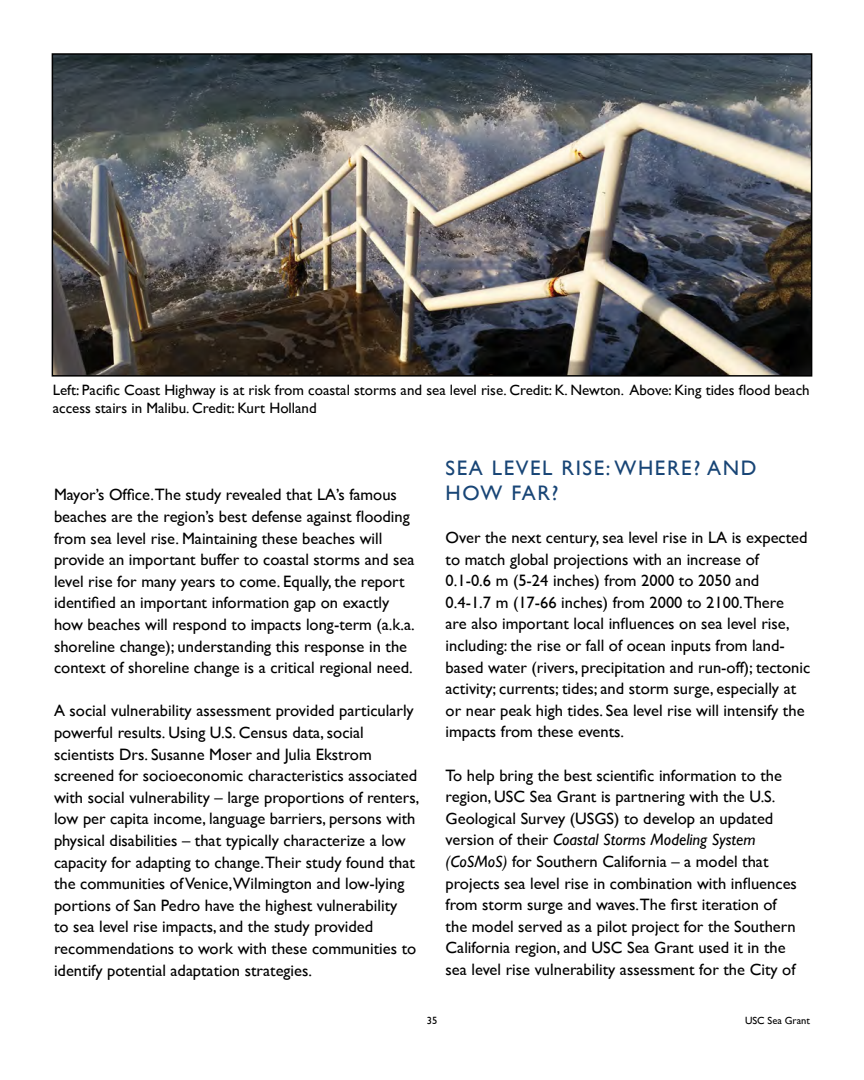
<style>
.page{position:relative;width:864px;height:1080px;background:#fff}
.page>*{position:absolute;margin:0;border:0;box-sizing:border-box;transform-origin:0 0}
.t1{font:21px/25.2px "Gill Sans";letter-spacing:.075em;color:#184576}
.t2{font:16.5px/21.6px "Gill Sans";color:#000}
.t3{font:15px/18px "Gill Sans";color:#000}
.t4{font:10.5px "Gill Sans";color:#000}
.s1{font-style:italic}
</style>
<div class="page">
<img style="left:55px;top:56px;width:754px;height:318px">
<div style="left:52px;top:53px;width:760px;height:324px;border:2px solid #000"></div>
<p class="t3" style="left:53px;top:381px;width:759px">Left: Pacific Coast Highway is at risk from coastal storms and sea level rise. Credit: K. Newton. Above: King tides flood beach access stairs in Malibu. Credit: Kurt Holland</p>
<p class="t2" style="left:54px;top:484px;width:362px">Mayor’s Office.The study revealed that LA’s famous beaches are the region’s best defense against flooding from sea level rise. Maintaining these beaches will provide an important buffer to coastal storms and sea level rise for many years to come. Equally, the report identified an important information gap on exactly how beaches will respond to impacts long-term (a.k.a. shoreline change); understanding this response in the context of shoreline change is a critical regional need.</p>
<p class="t2" style="left:54px;top:700px;width:367px">A social vulnerability assessment provided particularly powerful results. Using U.S. Census data, social scientists Drs. Susanne Moser and Julia Ekstrom screened for socioeconomic characteristics associated with social vulnerability – large proportions of renters, low per capita income, language barriers, persons with physical disabilities – that typically characterize a low capacity for adapting to change.Their study found that the communities of Venice,Wilmington and low-lying portions of San Pedro have the highest vulnerability<br>to sea level rise impacts, and the study provided recommendations to work with these communities to identify potential adaptation strategies.</p>
<p class="t1" style="left:446px;top:455px;width:312px">SEA LEVEL RISE: WHERE? AND<br>HOW FAR?</p>
<p class="t2" style="left:446px;top:527px;width:366px">Over the next century, sea level rise in LA is expected to match global projections with an increase of<br>0.1-0.6 m (5-24 inches) from 2000 to 2050 and<br>0.4-1.7 m (17-66 inches) from 2000 to 2100.There<br>are also important local influences on sea level rise, including: the rise or fall of ocean inputs from land&shy;based water (rivers, precipitation and run-off); tectonic activity; currents; tides; and storm surge, especially at or near peak high tides. Sea level rise will intensify the impacts from these events.</p>
<p class="t2" style="left:446px;top:764px;width:353px">To help bring the best scientific information to the region, USC Sea Grant is partnering with the U.S.<br>Geological Survey (USGS) to develop an updated version of their <span class="s1">Coastal Storms Modeling System (CoSMoS)</span> for Southern California – a model that projects sea level rise in combination with influences from storm surge and waves.The first iteration of the model served as a pilot project for the Southern California region, and USC Sea Grant used it in the sea level rise vulnerability assessment for the City of</p>
<p class="t4" style="left:427px;top:1015px;width:12px">35</p>
<p class="t4" style="left:745px;top:1015px;width:66px">USC Sea Grant</p>
</div>
